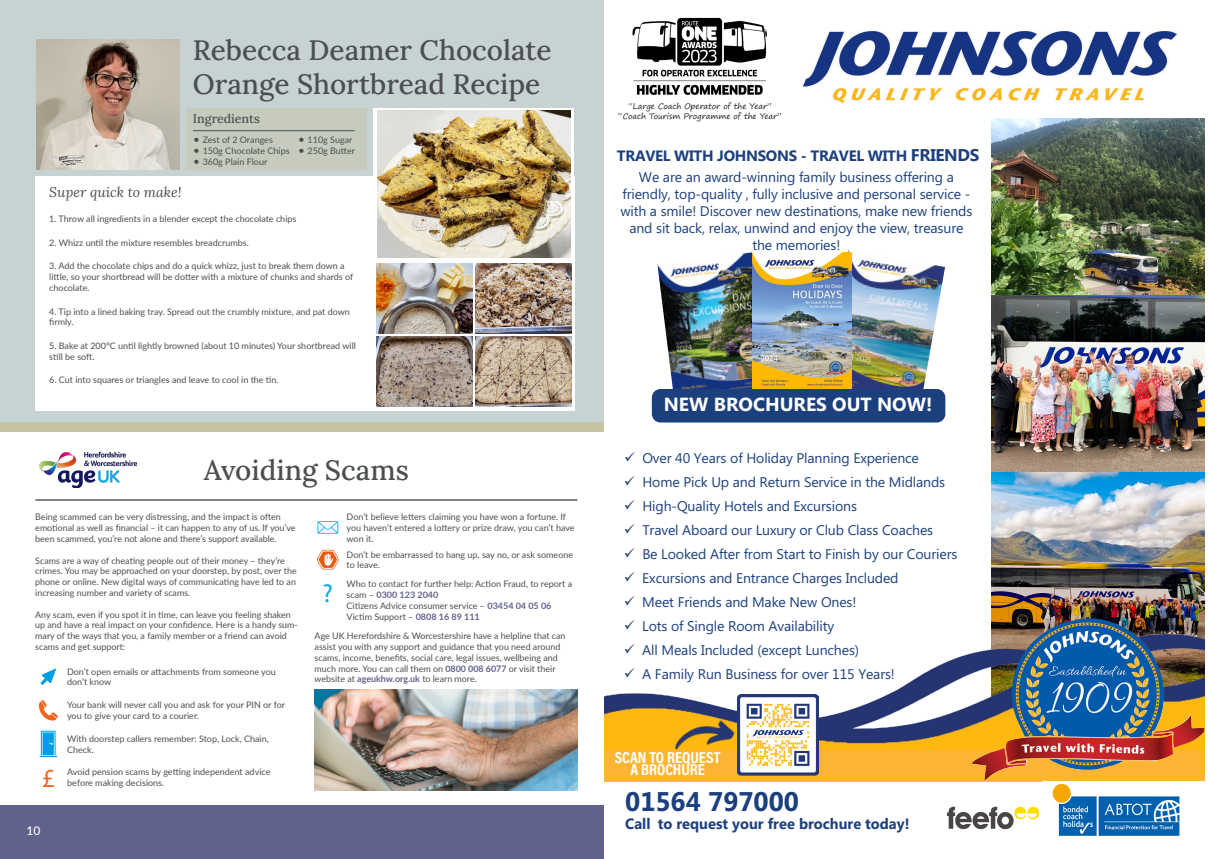
<style>
.page{position:relative;width:1208px;height:859px;background:#fff}
.page>*{position:absolute;margin:0;border:0;box-sizing:border-box;transform-origin:0 0}
.t1{font:500 28px/33.6px "Lora";color:#4c4f50}
.t2{font:700 27px "Microsoft Phags Pa";color:#1c407e}
.t3{font:26px "Myriad Pro";color:#f06422}
.t4{font:26px "Myriad Pro";color:#00aeef}
.t5{font:700 19px "Microsoft Phags Pa";color:#fff}
.t6{font:700 17px "Microsoft Phags Pa";letter-spacing:-.02em;color:#1c407e}
.t7{font:700 16px/12px "Acumin Pro Cond";color:#fff;text-align:center}
.t8{font:700 15px "Microsoft Phags Pa";color:#1c407e}
.t9{font:700 15px "Microsoft Phags Pa";letter-spacing:-.02em;color:#1c407e}
.t10{font:14px/24px "Microsoft Phags Pa";letter-spacing:-.01em;color:#1c407e}
.t11{font:italic 14px "Lora";color:#4c4f50}
.t12{font:500 12.4px "Lora";color:#4c4f50}
.t13{font:500 12px "Lato";color:#fff}
.t14{font:9px/10.8px "Lato";color:#4c4f50}
.t15{font:8px/9.6px "Segoe Print";color:#231f20;text-align:center}
.s1{font-weight:700;color:#60628b}
.s2{font-size:17px}
.s3{font-size:15px}
</style>
<div class="page">
<div style="left:0;top:805px;width:604px;height:54px;background:#60628b"></div>
<img style="left:804px;top:32px;width:372px;height:70px">
<img style="left:632px;top:18px;width:135px;height:77px">
<img style="left:1052px;top:783px;width:128px;height:53px">
<img style="left:947px;top:806px;width:93px;height:24px">
<div style="left:0;top:0;width:604px;height:427px;background:#c7d3d3"></div>
<img style="left:37px;top:39px;width:142px;height:130px">
<div style="left:0;top:422px;width:604px;height:10px;background:#c6c2a2"></div>
<div style="left:35px;top:176px;width:540px;height:235px;background:#fff"></div>
<div style="left:187px;top:108px;width:180px;height:61px;background:#c6cbbd"></div>
<hr style="left:193px;top:130px;width:161px;height:1px;background:#4c4f50">
<img style="left:315px;top:690px;width:262px;height:101px">
<img style="left:376px;top:263px;width:96px;height:71px">
<svg style="left:373px;top:108px;width:201px;height:150px;fill:#fff"></svg>
<img style="left:377px;top:111px;width:193px;height:146px">
<img style="left:475px;top:263px;width:96px;height:71px">
<img style="left:475px;top:336px;width:96px;height:70px">
<img style="left:376px;top:336px;width:96px;height:70px">
<img style="left:39px;top:451px;width:99px;height:36px">
<hr style="left:35px;top:499px;width:542px;height:2px;background:#4c4f50">
<svg style="left:41px;top:668px;width:15px;height:17px"></svg>
<svg style="left:39px;top:700px;width:19px;height:20px"></svg>
<svg style="left:40px;top:731px;width:17px;height:26px"></svg>
<svg style="left:317px;top:521px;width:21px;height:13px"></svg>
<svg style="left:317px;top:550px;width:22px;height:19px"></svg>
<img style="left:848px;top:250px;width:97px;height:145px">
<img style="left:991px;top:119px;width:213px;height:497px">
<div style="left:604px;top:745px;width:600px;height:37px;background:#fcb533"></div>
<img style="left:604px;top:616px;width:600px;height:134px">
<img style="left:971px;top:619px;width:233px;height:163px">
<img style="left:657px;top:252px;width:96px;height:138px">
<img style="left:753px;top:252px;width:98px;height:137px">
<div style="left:652px;top:389px;width:293px;height:33px;background:#1c407e;border-radius:9px"></div>
<img style="left:737px;top:694px;width:81px;height:82px">
<img style="left:651px;top:715px;width:113px;height:44px">
<svg style="left:625px;top:620px;width:15px;height:9px"></svg>
<svg style="left:625px;top:644px;width:15px;height:9px"></svg>
<svg style="left:625px;top:668px;width:15px;height:9px"></svg>
<p class="t1" style="left:193px;top:32px;width:360px">Rebecca Deamer Chocolate<br>Orange Shortbread Recipe</p>
<p class="t14" style="left:203px;top:134px;width:72px">Zest of 2 Oranges</p>
<p class="t14" style="left:203px;top:145px;width:89px">150g Chocolate Chips</p>
<p class="t14" style="left:203px;top:156px;width:66px">360g Plain Flour</p>
<p class="t12" style="left:193px;top:109px;width:68px">Ingredients</p>
<p class="t14" style="left:307px;top:134px;width:46px">110g Sugar</p>
<p class="t14" style="left:307px;top:145px;width:49px">250g Butter</p>
<p class="t11" style="left:49px;top:183px;width:134px">Super quick to make!</p>
<p class="t14" style="left:49px;top:213px;width:249px">1. Throw all ingredients in a blender except the chocolate chips</p>
<p class="t14" style="left:49px;top:237px;width:201px">2. Whizz until the mixture resembles breadcrumbs.</p>
<p class="t14" style="left:49px;top:260px;width:305px">3. Add the chocolate chips and do a quick whizz, just to break them down a little, so your shortbread will be dotter with a mixture of chunks and shards of chocolate.</p>
<p class="t14" style="left:49px;top:305px;width:302px">4. Tip into a lined baking tray. Spread out the crumbly mixture, and pat down firmly.</p>
<p class="t14" style="left:49px;top:340px;width:308px">5. Bake at 200°C until lightly browned (about 10 minutes) Your shortbread will still be soft.</p>
<p class="t14" style="left:49px;top:374px;width:231px">6. Cut into squares or triangles and leave to cool in the tin.</p>
<p class="t1" style="left:204px;top:451px;width:206px">Avoiding Scams</p>
<p class="t14" style="left:35px;top:511px;width:262px">Being scammed can be very distressing, and the impact is often emotional as well as financial – it can happen to any of us. If you’ve been scammed, you’re not alone and there’s support available.</p>
<p class="t14" style="left:35px;top:554px;width:263px">Scams are a way of cheating people out of their money – they’re crimes. You may be approached on your doorstep, by post, over the phone or online. New digital ways of communicating have led to an increasing number and variety of scams.</p>
<p class="t14" style="left:35px;top:608px;width:264px">Any scam, even if you spot it in time, can leave you feeling shaken up and have a real impact on your confidence. Here is a handy sum&shy;mary of the ways that you, a family member or a friend can avoid scams and get support:</p>
<p class="t14" style="left:346px;top:511px;width:229px">Don’t believe letters claiming you have won a fortune. If you haven’t entered a lottery or prize draw, you can’t have won it.</p>
<p class="t14" style="left:346px;top:548px;width:228px">Don’t be embarrassed to hang up, say no, or ask someone to leave.</p>
<p class="t14" style="left:346px;top:578px;width:227px">Who to contact for further help: Action Fraud, to report a scam – <span class="s1">0300 123 2040</span></p>
<p class="t14" style="left:346px;top:600px;width:206px">Citizens Advice consumer service – <span class="s1">03454 04 05 06</span></p>
<p class="t14" style="left:346px;top:611px;width:135px">Victim Support – <span class="s1">0808 16 89 111</span></p>
<p class="t4" style="left:323px;top:577px;width:12px">?</p>
<p class="t14" style="left:315px;top:630px;width:252px">Age UK Herefordshire &amp; Worcestershire have a helpline that can assist you with any support and guidance that you need around scams, income, benefits, social care, legal issues, wellbeing and much more. You can call them on <span class="s1">0800 008 6077</span> or visit their website at <span class="s1">ageukhw.org.uk</span> to learn more.</p>
<p class="t14" style="left:67px;top:666px;width:210px">Don’t open emails or attachments from someone you don’t know</p>
<p class="t14" style="left:67px;top:699px;width:219px">Your bank will never call you and ask for your PIN or for you to give your card to a courier.</p>
<p class="t14" style="left:67px;top:733px;width:203px">With doorstep callers remember: Stop, Lock, Chain,</p>
<p class="t14" style="left:67px;top:743px;width:28px">Check.</p>
<p class="t14" style="left:67px;top:766px;width:205px">Avoid pension scams by getting independent advice</p>
<p class="t3" style="left:42px;top:762px;width:15px">£</p>
<p class="t14" style="left:67px;top:777px;width:99px">before making decisions.</p>
<p class="t13" style="left:27px;top:822px;width:15px">10</p>
<p class="t15" style="left:612px;top:101px;width:170px">“Large Coach Operator of the Year” “Coach Tourism Programme of the Year”</p>
<p class="t9" style="left:617px;top:145px;width:364px">TRAVEL WITH JOHNSONS - TRAVEL WITH <span class="s2">FRIENDS</span></p>
<p class="t10" style="left:620px;top:168px;width:353px;line-height:17px;text-align:center">We are an award-winning family business offering a friendly, top-quality , fully inclusive and personal service - with a smile! Discover new destinations, make new friends and sit back, relax, unwind and enjoy the view, treasure the memories!</p>
<p class="t15" style="left:618px;top:101px;width:160px">“Large Coach Operator of the Year” “Coach Tourism Programme of the Year</p>
<p class="t9" style="left:623px;top:145px;width:138px">TRAVEL WITH JOHN</p>
<p class="t6" style="left:865px;top:143px;width:109px"><span class="s3">WITH</span> FRIENDS</p>
<p class="t10" style="left:644px;top:165px;width:116px">We are an award-w</p>
<p class="t10" style="left:859px;top:165px;width:91px">iness of ering a</p>
<p class="t10" style="left:628px;top:182px;width:131px">friendly, top-quality , f</p>
<p class="t10" style="left:861px;top:182px;width:105px">personal service -</p>
<p class="t10" style="left:626px;top:199px;width:129px">with a smile! Discover</p>
<p class="t10" style="left:856px;top:199px;width:112px">, make new friends</p>
<p class="t10" style="left:635px;top:216px;width:128px">and sit back, relax, un</p>
<p class="t10" style="left:855px;top:216px;width:105px">the view, treasure</p>
<p class="t10" style="left:754px;top:233px;width:6px">t</p>
<p class="t5" style="left:664px;top:391px;width:270px">NEW BROCHURES OUT NOW!</p>
<p class="t5" style="left:668px;top:391px;width:74px">NEW BR</p>
<p class="t5" style="left:874px;top:391px;width:55px">NOW!</p>
<p class="t10" style="left:642px;top:445px;width:317px">Over 40 Years of Holiday Planning Experience Home Pick Up and Return Service in the Midlands High-Quality Hotels and Excursions<br>Travel Aboard our Luxury or Club Class Coaches<br>Be Looked After from Start to Finish by our Couriers Excursions and Entrance Charges Included<br>Meet Friends and Make New Ones!<br>Lots of Single Room Availability<br>All Meals Included (except Lunches)<br>A Family Run Business for over 115 Years!</p>
<p class="t10" style="left:647px;top:445px;width:112px">Over 40 Years of H</p>
<p class="t10" style="left:858px;top:445px;width:58px">xperience</p>
<p class="t10" style="left:647px;top:469px;width:111px">Home Pick Up and</p>
<p class="t10" style="left:863px;top:469px;width:79px">the Midlands</p>
<p class="t10" style="left:647px;top:493px;width:113px">High-Quality Hotel<br>Travel Aboard our</p>
<p class="t10" style="left:858px;top:517px;width:73px">ass Coaches</p>
<p class="t10" style="left:647px;top:541px;width:116px">Be Looked After fro</p>
<p class="t10" style="left:862px;top:541px;width:92px">by our Couriers</p>
<p class="t10" style="left:647px;top:565px;width:111px">Excursions and Ent</p>
<p class="t10" style="left:862px;top:565px;width:35px">luded</p>
<p class="t10" style="left:647px;top:589px;width:120px">Meet Friends and M<br>Lots of Single Room<br>All Meals Included<br>A Family Run Busin</p>
<p class="t10" style="left:864px;top:661px;width:29px">ears!</p>
<p class="t7" style="left:614px;top:751px;width:107px">SCAN TO REQUEST<br>A BROCHURE</p>
<p class="t7" style="left:621px;top:751px;width:104px">SCAN TO REQUEST<br>A BROCHURE</p>
<p class="t2" style="left:619px;top:782px;width:181px">01564 797000</p>
<p class="t8" style="left:619px;top:813px;width:295px">Call to request your free brochure today!</p>
<p class="t2" style="left:625px;top:782px;width:100px">01564 7</p>
<p class="t8" style="left:625px;top:813px;width:134px">Ca l to request you</p>
<p class="t8" style="left:865px;top:813px;width:46px">today!</p>
</div>
